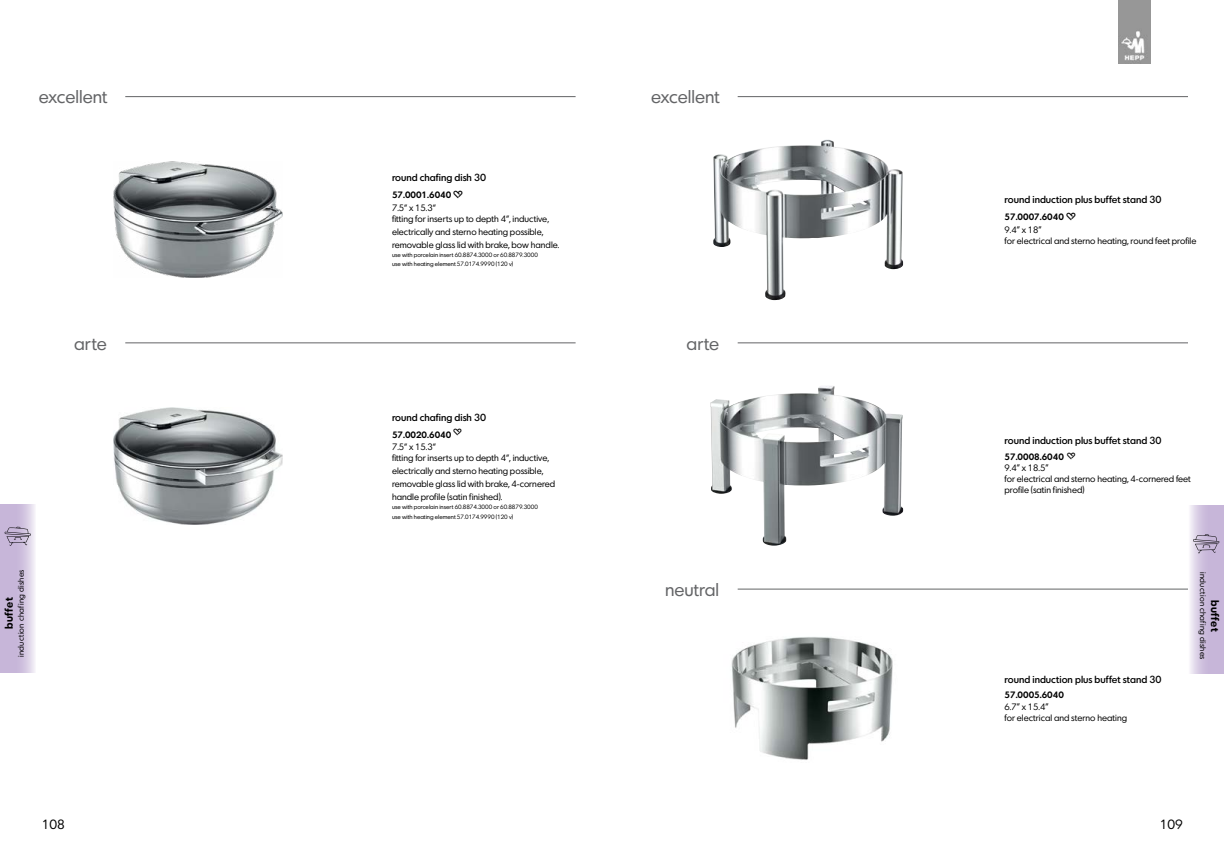
<style>
.page{position:relative;width:1224px;height:842px;background:#fff}
.page>*{position:absolute;margin:0;border:0;box-sizing:border-box;transform-origin:0 0}
.t1{font:18px "Bauscher";color:#636466}
.t2{font:13px "Bauscher";color:#000}
.t3{font:600 11px "Bauscher";letter-spacing:.03em;color:#000}
.t4{font:500 10px "Bauscher";color:#000}
.t5{font:9px/13px "Bauscher";color:#000}
.t6{font:600 9px "Bauscher";color:#000}
.t7{font:8px "Bauscher";letter-spacing:.03em;color:#000}
.t8{font:6px/9.3px "Bauscher";color:#000}
</style>
<div class="page">
<img style="left:1118px;top:0;width:33px;height:63px">
<svg style="left:1190px;top:505px;width:34px;height:169px;background:#d0c3df"></svg>
<svg style="left:1193px;top:534px;width:26px;height:19px"></svg>
<svg style="left:0;top:505px;width:35px;height:168px;background:#d0c2df"></svg>
<svg style="left:5px;top:526px;width:26px;height:20px"></svg>
<hr style="left:125px;top:96px;width:451px;height:1px;background:#636466">
<img style="left:113px;top:162px;width:170px;height:116px">
<hr style="left:738px;top:96px;width:450px;height:1px;background:#636466">
<hr style="left:738px;top:343px;width:450px;height:1px;background:#636466">
<img style="left:731px;top:637px;width:162px;height:123px">
<hr style="left:738px;top:589px;width:450px;height:1px;background:#636466">
<img style="left:713px;top:139px;width:190px;height:161px">
<hr style="left:125px;top:343px;width:451px;height:1px;background:#636466">
<img style="left:113px;top:408px;width:170px;height:116px">
<img style="left:710px;top:386px;width:193px;height:159px">
<h1 class="t1" style="left:39px;top:86px;width:70px">excellent</h1>
<h1 class="t1" style="left:74px;top:332px;width:34px">arte</h1>
<p class="t7" style="left:16px;top:657px;width:89px;rotate:-90deg">induction chafing dishes</p>
<p class="t3" style="left:2px;top:629px;width:33px;rotate:-90deg">buffet</p>
<p class="t4" style="left:392px;top:172px;width:96px">round chafing dish 30</p>
<p class="t5" style="left:392px;top:212px;width:168px">fitting for inserts up to depth 4“, inductive, electrically and sterno heating possible, removable glass lid with brake, bow handle.</p>
<p class="t8" style="left:392px;top:259px;width:123px">use with heating element 57.0174.9990 (120 v)</p>
<p class="t6" style="left:392px;top:189px;width:61px">57.0001.6040</p>
<p class="t5" style="left:392px;top:201px;width:45px">7.5“ x 15.3“</p>
<p class="t8" style="left:392px;top:250px;width:147px">use with porcelain insert 60.8874.3000 or 60.8879.3000</p>
<p class="t4" style="left:392px;top:411px;width:96px">round chafing dish 30</p>
<p class="t5" style="left:392px;top:451px;width:165px">fitting for inserts up to depth 4“, inductive, electrically and sterno heating possible, removable glass lid with brake, 4-cornered handle profile (satin finished).</p>
<p class="t8" style="left:392px;top:502px;width:147px">use with porcelain insert 60.8874.3000 or 60.8879.3000 use with heating element 57.0174.9990 (120 v)</p>
<p class="t6" style="left:392px;top:429px;width:61px">57.0020.6040</p>
<p class="t5" style="left:392px;top:440px;width:45px">7.5“ x 15.3“</p>
<h1 class="t1" style="left:651px;top:86px;width:70px">excellent</h1>
<h1 class="t1" style="left:687px;top:332px;width:34px">arte</h1>
<h1 class="t1" style="left:665px;top:579px;width:56px">neutral</h1>
<p class="t4" style="left:1005px;top:194px;width:158px">round induction plus buffet stand 30</p>
<p class="t5" style="left:1005px;top:234px;width:193px">for electrical and sterno heating, round feet profile</p>
<p class="t6" style="left:1005px;top:211px;width:61px">57.0007.6040</p>
<p class="t5" style="left:1005px;top:223px;width:38px">9.4” x 18”</p>
<p class="t4" style="left:1005px;top:434px;width:158px">round induction plus buffet stand 30</p>
<p class="t5" style="left:1005px;top:473px;width:188px;line-height:11px">for electrical and sterno heating, 4-cornered feet profile (satin finished)</p>
<p class="t6" style="left:1005px;top:451px;width:61px">57.0008.6040</p>
<p class="t5" style="left:1005px;top:461px;width:45px">9.4” x 18.5”</p>
<p class="t4" style="left:1005px;top:673px;width:158px">round induction plus buffet stand 30</p>
<p class="t5" style="left:1005px;top:711px;width:124px">for electrical and sterno heating</p>
<p class="t6" style="left:1005px;top:690px;width:61px">57.0005.6040</p>
<p class="t5" style="left:1005px;top:700px;width:45px">6.7” x 15.4”</p>
<p class="t7" style="left:1208px;top:572px;width:89px;rotate:90deg">induction chafing dishes</p>
<p class="t3" style="left:1222px;top:600px;width:33px;rotate:90deg">buffet</p>
<h2 class="t2" style="left:42px;top:816px;width:25px">108</h2>
<h2 class="t2" style="left:1160px;top:816px;width:25px">109</h2>
</div>
